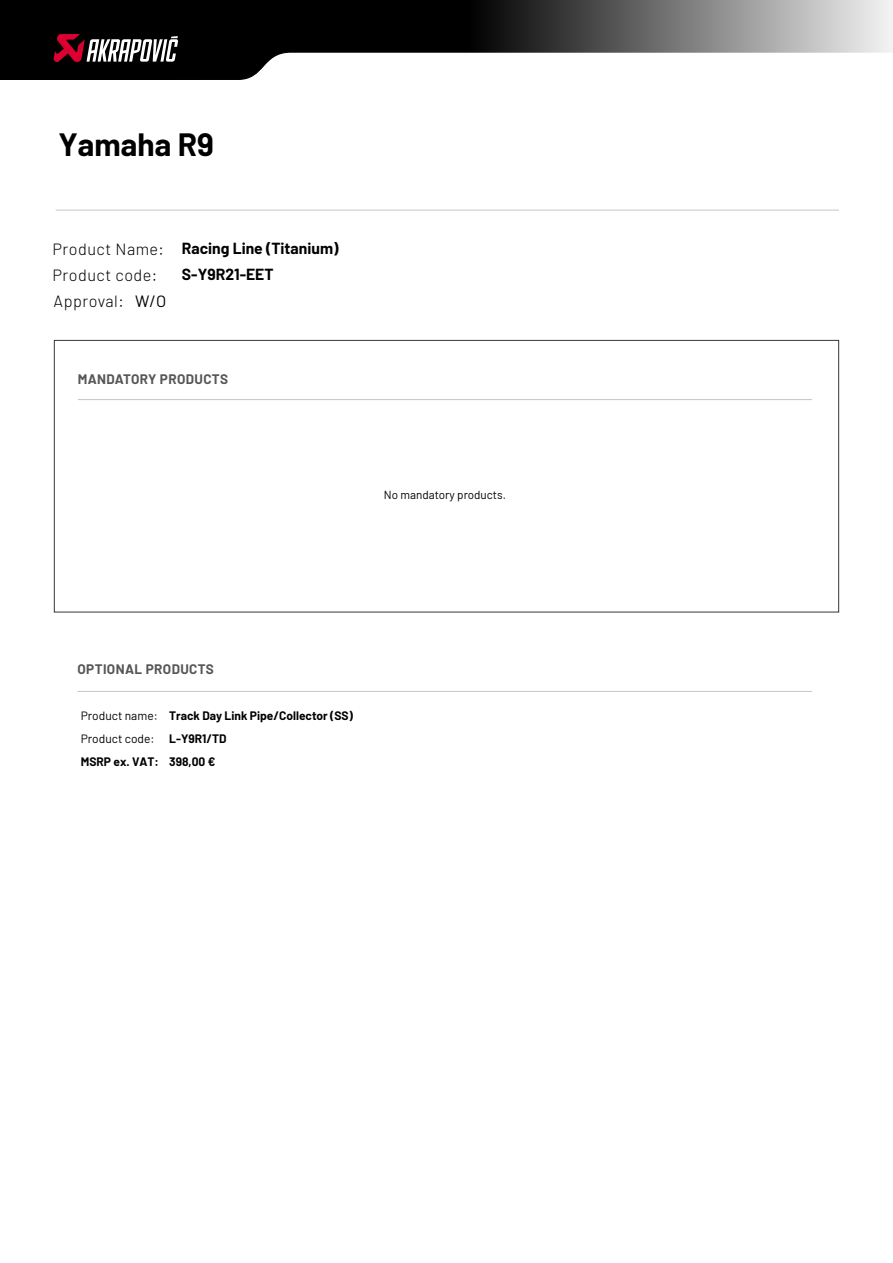
<style>
.page{position:relative;width:893px;height:1263px;background:#fff}
.page>*{position:absolute;margin:0;border:0;box-sizing:border-box;transform-origin:0 0}
.t1{font:700 31.5px "Barlow";color:#000}
.t2{font:16.35px "Barlow";color:#000}
.t3{font:300 16.2px "Barlow";letter-spacing:.03em;color:#000}
.t4{font:700 15.75px/26.2px "Barlow";color:#000}
.t5{font:700 13.5px "Barlow";letter-spacing:.03em;color:#565656}
.t6{font:700 12px/23px "Barlow";color:#000}
.t7{font:12px/23px "Barlow";color:#000}
.t8{font:11.7px "Barlow";color:#000}
</style>
<div class="page">
<svg style="left:0;top:0;width:893px;height:80px"></svg>
<svg style="left:53px;top:34px;width:125px;height:29px"></svg>
<hr style="left:78px;top:399px;width:734px;height:1px;background:#c3c6c7">
<hr style="left:78px;top:691px;width:734px;height:1px;background:#c3c6c7">
<hr style="left:56px;top:210px;width:783px;height:1px;background:#c3c6c7">
<h1 class="t1" style="left:58px;top:125px;width:157px">Yamaha R9</h1>
<h3 class="t3" style="left:53px;top:237px;width:113px">Product Name:</h3>
<h3 class="t3" style="left:53px;top:263px;width:106px">Product code:</h3>
<h3 class="t3" style="left:54px;top:289px;width:72px">Approval:</h3>
<h2 class="t2" style="left:135px;top:290px;width:33px">W/O</h2>
<h3 class="t4" style="left:182px;top:234px;width:158px">Racing Line (Titanium)<br>S-Y9R21-EET</h3>
<p class="t5" style="left:78px;top:369px;width:152px">MANDATORY PRODUCTS</p>
<p class="t8" style="left:384px;top:487px;width:124px">No mandatory products.</p>
<p class="t5" style="left:77px;top:659px;width:138px">OPTIONAL PRODUCTS</p>
<p class="t7" style="left:81px;top:703px;width:78px">Product name:<br>Product code:</p>
<p class="t6" style="left:81px;top:749px;width:80px">MSRP ex. VAT:</p>
<p class="t6" style="left:169px;top:703px;width:185px">Track Day Link Pipe/Collector (SS)<br>L-Y9R1/TD<br>398,00 €</p>
</div>
